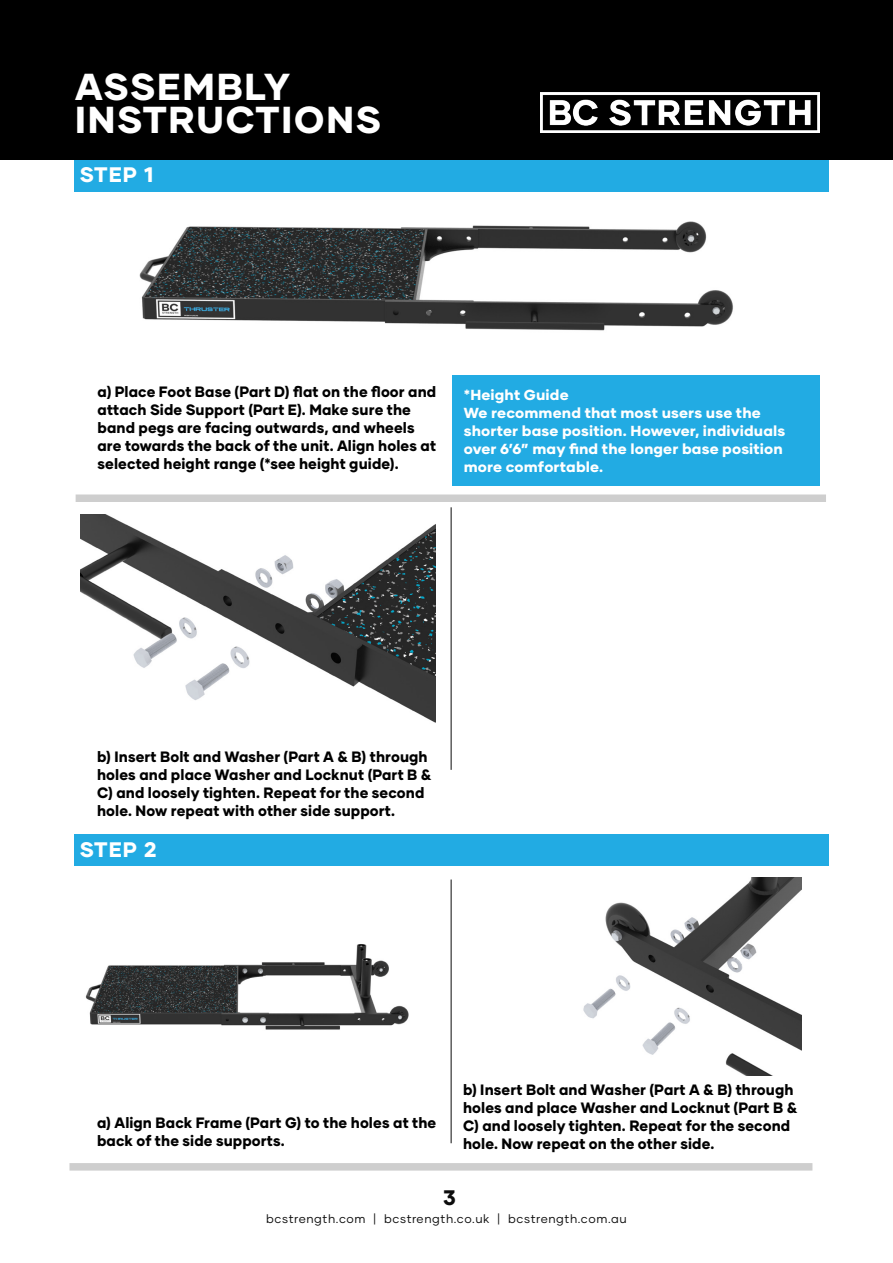
<style>
.page{position:relative;width:893px;height:1263px;background:#fff}
.page>*{position:absolute;margin:0;border:0;box-sizing:border-box;transform-origin:0 0}
.Page_Header_Footer{font:800 37.5px/33px "Gilmer";letter-spacing:.05em;color:#fff}
.Page_Header_Footer-2{font:800 21px "Gilmer";letter-spacing:.05em;color:#fff}
.Page_Header_Footer-3{font:800 21px "Gilmer";color:#0c0c0c}
.Page_Header_Footer-4{font:800 15px/18px "Gilmer";letter-spacing:.01em;color:#000}
.Page_Header_Footer-5{font:800 14.55px/18px "Gilmer";letter-spacing:.01em;color:#fff}
.Page_Header_Footer-6{font:12px "Gilmer";letter-spacing:.05em;color:#0c0c0c}
</style>
<div class="page">
<img style="left:583px;top:878px;width:219px;height:197px">
<img style="left:81px;top:515px;width:354px;height:208px">
<div style="left:0;top:0;width:893px;height:160px;background:#000"></div>
<img style="left:540px;top:93px;width:279px;height:40px">
<div style="left:69px;top:1163px;width:743px;height:7px;background:#cecece"></div>
<hr style="left:451px;top:507px;width:1px;height:263px;background:#0c0c0c">
<hr style="left:451px;top:879px;width:1px;height:264px;background:#0c0c0c">
<div style="left:74px;top:160px;width:754px;height:32px;background:#22abe3"></div>
<div style="left:74px;top:834px;width:754px;height:32px;background:#22abe3"></div>
<div style="left:76px;top:494px;width:750px;height:8px;background:#cecece"></div>
<img style="left:139px;top:221px;width:594px;height:110px">
<img style="left:85px;top:944px;width:324px;height:86px">
<div style="left:452px;top:375px;width:368px;height:110px;background:#22abe3"></div>
<p class="Page_Header_Footer" style="left:75px;top:70px;width:308px">ASSEMBLY<br>INSTRUCTIONS</p>
<p class="Page_Header_Footer-2" style="left:80px;top:162px;width:75px">STEP 1</p>
<p class="Page_Header_Footer-4" style="left:98px;top:382px;width:340px">a) Place Foot Base (Part D) flat on the floor and attach Side Support (Part E). Make sure the band pegs are facing outwards, and wheels are towards the back of the unit. Align holes at selected height range (*see height guide).</p>
<p class="Page_Header_Footer-5" style="left:464px;top:386px;width:106px">*Height Guide</p>
<p class="Page_Header_Footer-5" style="left:464px;top:404px;width:323px">We recommend that most users use the shorter base position. However, individuals over 6’6” may find the longer base position more comfortable.</p>
<p class="Page_Header_Footer-4" style="left:97px;top:748px;width:336px">b) Insert Bolt and Washer (Part A &amp; B) through holes and place Washer and Locknut (Part B &amp; C) and loosely tighten. Repeat for the second hole. Now repeat with other side support.</p>
<p class="Page_Header_Footer-2" style="left:80px;top:836px;width:78px">STEP 2</p>
<p class="Page_Header_Footer-4" style="left:97px;top:1114px;width:341px">a) Align Back Frame (Part G) to the holes at the back of the side supports.</p>
<p class="Page_Header_Footer-4" style="left:463px;top:1081px;width:336px">b) Insert Bolt and Washer (Part A &amp; B) through holes and place Washer and Locknut (Part B &amp; C) and loosely tighten. Repeat for the second hole. Now repeat on the other side.</p>
<p class="Page_Header_Footer-3" style="left:443px;top:1184px;width:14px">3</p>
<p class="Page_Header_Footer-6" style="left:266px;top:1211px;width:362px">bcstrength.com | bcstrength.co.uk | bcstrength.com.au</p>
</div>
